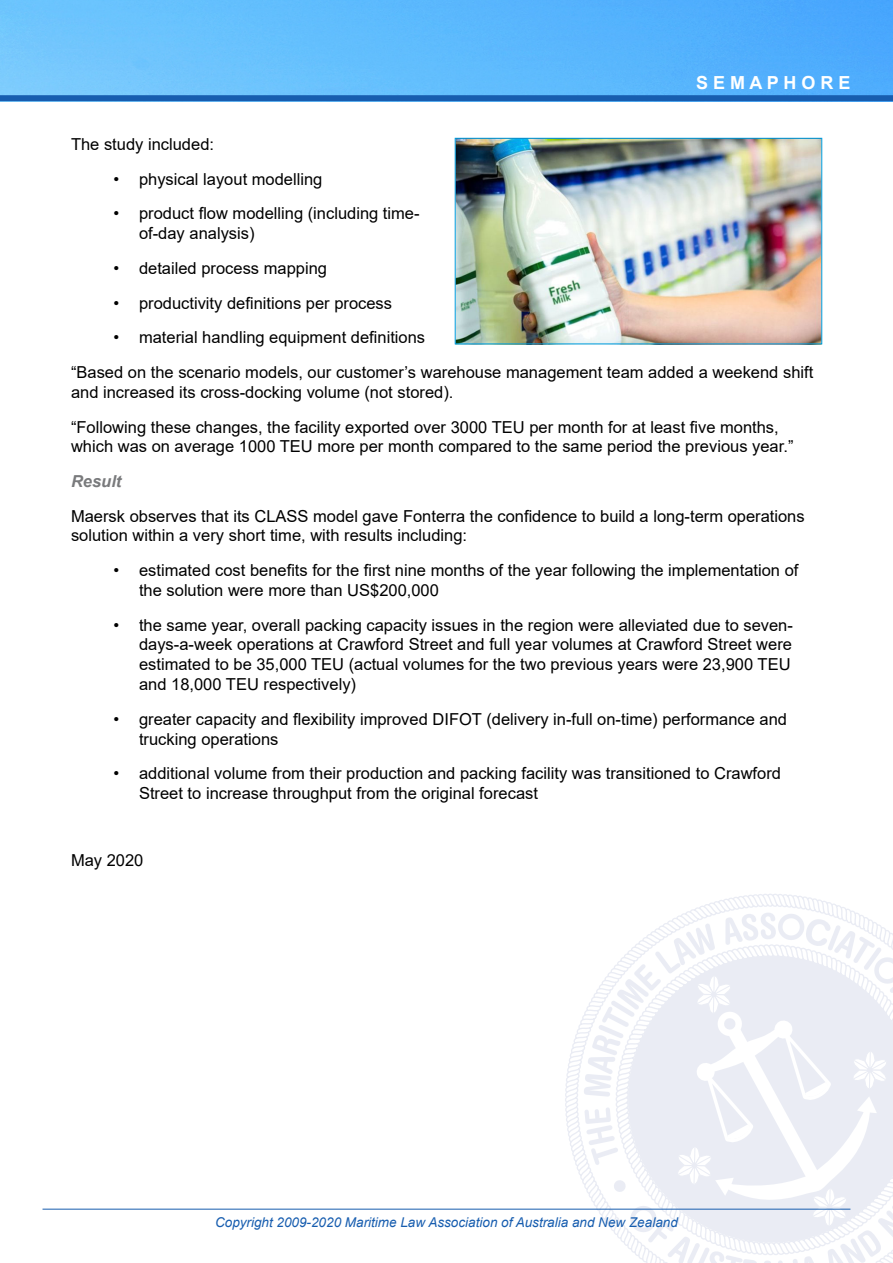
<style>
.page{position:relative;width:893px;height:1263px;background:#fff}
.page>*{position:absolute;margin:0;border:0;box-sizing:border-box;transform-origin:0 0}
.t1{font:700 18px "Arial";color:#fff}
.Body{font:16.5px/19.8px "Arial";color:#000}
.Subhead2{font:italic 700 16.5px "Arial";color:#797a7c}
.t2{font:italic 13.5px "Arial";color:#175daf}
</style>
<div class="page">
<svg style="left:564px;top:1015px;width:20px;height:194px"></svg>
<svg style="left:697px;top:894px;width:148px;height:14px"></svg>
<svg style="left:584px;top:912px;width:309px;height:351px"></svg>
<hr style="left:43px;top:1209px;width:807px;height:1px;background:#175daf">
<img style="left:0;top:0;width:893px;height:95px">
<div style="left:0;top:95px;width:893px;height:6px;background:#175daf"></div>
<img style="left:457px;top:140px;width:363px;height:202px">
<div style="left:455px;top:138px;width:367px;height:206px;border:1px solid #009ee0"></div>
<p class="t1" style="left:696px;top:70px;width:156px">S E M A P H O R E</p>
<p class="Body" style="left:71px;top:134px;width:145px">The study included:</p>
<p class="Body" style="left:114px;top:169px;width:210px">• physical layout modelling</p>
<p class="Body" style="left:139px;top:204px;width:282px;text-indent:-26px">• product flow modelling (including time&shy;of-day analysis)</p>
<p class="Body" style="left:114px;top:258px;width:215px">• detailed process mapping</p>
<p class="Body" style="left:114px;top:293px;width:280px">• productivity definitions per process</p>
<p class="Body" style="left:114px;top:328px;width:313px">• material handling equipment definitions</p>
<p class="Body" style="left:71px;top:362px;width:744px">“Based on the scenario models, our customer’s warehouse management team added a weekend shift and increased its cross-docking volume (not stored).</p>
<p class="Body" style="left:71px;top:417px;width:724px">“Following these changes, the facility exported over 3000 TEU per month for at least five months, which was on average 1000 TEU more per month compared to the same period the previous year.”</p>
<p class="Subhead2" style="left:71px;top:470px;width:52px">Result</p>
<p class="Body" style="left:71px;top:506px;width:735px">Maersk observes that its CLASS model gave Fonterra the confidence to build a long-term operations solution within a very short time, with results including:</p>
<p class="Body" style="left:139px;top:560px;width:661px;text-indent:-26px">• estimated cost benefits for the first nine months of the year following the implementation of the solution were more than US$200,000</p>
<p class="Body" style="left:139px;top:615px;width:655px;text-indent:-26px">• the same year, overall packing capacity issues in the region were alleviated due to seven&shy;days-a-week operations at Crawford Street and full year volumes at Crawford Street were estimated to be 35,000 TEU (actual volumes for the two previous years were 23,900 TEU and 18,000 TEU respectively)</p>
<p class="Body" style="left:139px;top:709px;width:650px;text-indent:-26px">• greater capacity and flexibility improved DIFOT (delivery in-full on-time) performance and trucking operations</p>
<p class="Body" style="left:139px;top:763px;width:643px;text-indent:-26px">• additional volume from their production and packing facility was transitioned to Crawford<br>Street to increase throughput from the original forecast</p>
<p class="Body" style="left:71px;top:850px;width:74px">May 2020</p>
<p class="t2" style="left:215px;top:1213px;width:464px">Copyright 2009-2020 Maritime Law Association of Australia and New Zealand</p>
</div>
